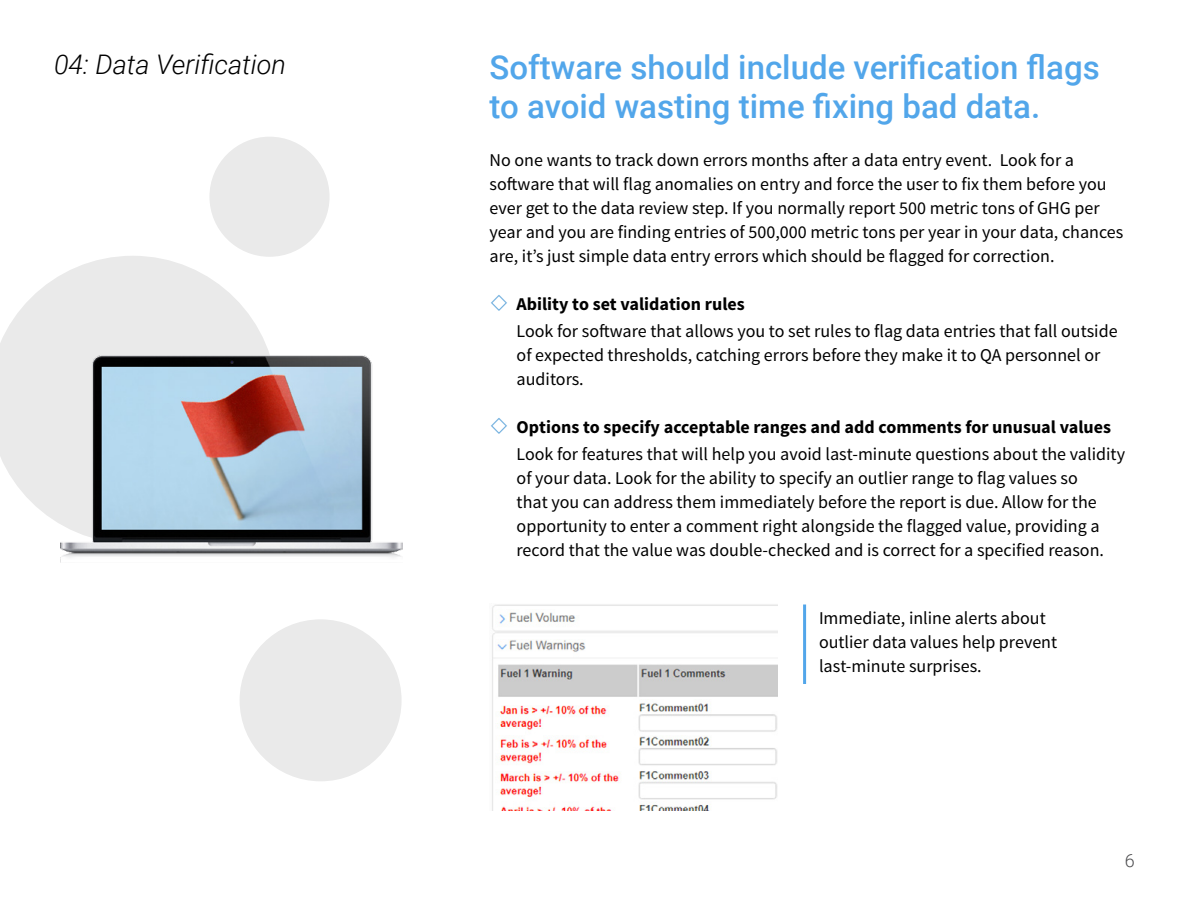
<style>
.page{position:relative;width:1188px;height:918px;background:#fff}
.page>*{position:absolute;margin:0;border:0;box-sizing:border-box;transform-origin:0 0}
.t1{font:500 33px/39px "Roboto";color:#52a6ea}
.t2{font:italic 300 27px "Roboto";color:#000}
.t3{font:18px/24px "Source Sans Pro";color:#000}
.t4{font:700 18px "Source Sans Pro";color:#000}
.t5{font:300 18px "Roboto";color:#4d4d4f}
</style>
<div class="page">
<svg style="left:0;top:256px;width:270px;height:268px;fill:#eaeaea"></svg>
<div style="left:240px;top:619px;width:162px;height:162px;background:#eaeaea;border-radius:50%"></div>
<div style="left:209px;top:137px;width:121px;height:120px;background:#eaeaea;border-radius:50%"></div>
<img style="left:492px;top:604px;width:286px;height:206px">
<hr style="left:803px;top:604px;width:3px;height:80px;background:#52a6ea">
<img style="left:60px;top:355px;width:342px;height:208px">
<h2 class="t2" style="left:54px;top:46px;width:234px">04: Data Verification</h2>
<h1 class="t1" style="left:490px;top:46px;width:612px">Software should include verification flags to avoid wasting time fixing bad data.</h1>
<p class="t3" style="left:490px;top:148px;width:635px">No one wants to track down errors months after a data entry event. Look for a software that will flag anomalies on entry and force the user to fix them before you ever get to the data review step. If you normally report 500 metric tons of GHG per year and you are finding entries of 500,000 metric tons per year in your data, chances are, it’s just simple data entry errors which should be flagged for correction.</p>
<p class="t4" style="left:517px;top:292px;width:230px">Ability to set validation rules</p>
<p class="t3" style="left:517px;top:319px;width:603px">Look for software that allows you to set rules to flag data entries that fall outside of expected thresholds, catching errors before they make it to QA personnel or auditors.</p>
<p class="t4" style="left:517px;top:415px;width:596px">Options to specify acceptable ranges and add comments for unusual values</p>
<p class="t3" style="left:517px;top:442px;width:610px">Look for features that will help you avoid last-minute questions about the validity of your data. Look for the ability to specify an outlier range to flag values so<br>that you can address them immediately before the report is due. Allow for the opportunity to enter a comment right alongside the flagged value, providing a record that the value was double-checked and is correct for a specified reason.</p>
<p class="t3" style="left:819px;top:606px;width:240px">Immediate, inline alerts about outlier data values help prevent last-minute surprises.</p>
<p class="t5" style="left:1125px;top:848px;width:11px">6</p>
</div>
